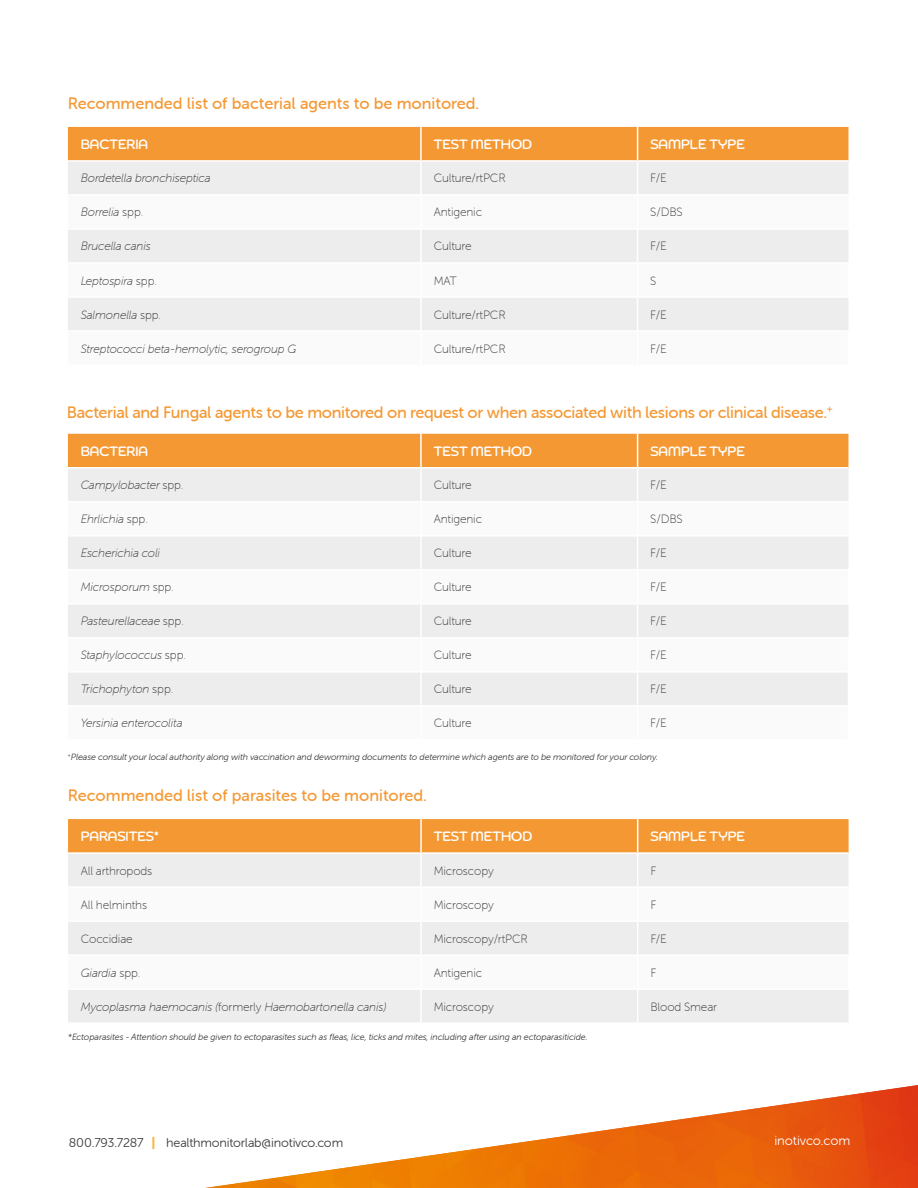
<style>
.page{position:relative;width:918px;height:1188px;background:#fff}
.page>*{position:absolute;margin:0;border:0;box-sizing:border-box;transform-origin:0 0}
.t1{font:16.5px "Museo Sans Rounded 500";letter-spacing:-.02em;color:#f49833}
.t2{font:16.5px "Museo Sans Rounded 500";color:#f49833}
.t3{font:500 13.5px "Chennai";color:#fff}
.t4{font:13.2px "Museo Sans Rounded 300";color:#fff}
.t5{font:12.75px "Museo Sans Rounded 300";letter-spacing:-.015em;color:#3c3c3b}
.t6{font:italic 12px "Museo Sans Rounded 100";letter-spacing:-.01em;color:#3c3c3b}
.t7{font:12px "Museo Sans Rounded 100";letter-spacing:-.01em;color:#3c3c3b}
.t8{font:italic 9px "Museo Sans Rounded 300";letter-spacing:-.01em;color:#3c3c3b}
.s1{font-style:normal}
.s2{font-family:"Museo Sans Rounded 900";color:#fab42f}
</style>
<div class="page">
<img style="left:205px;top:1085px;width:713px;height:103px">
<div style="left:68px;top:127px;width:780px;height:33px;background:#f49833"></div>
<div style="left:68px;top:162px;width:780px;height:32px;background:#eeedee"></div>
<svg style="left:68px;top:230px;width:780px;height:100px;fill:#eeedee"></svg>
<hr style="left:420px;top:162px;width:2px;height:32px;background:#fff">
<hr style="left:420px;top:230px;width:2px;height:32px;background:#fff">
<hr style="left:420px;top:298px;width:2px;height:32px;background:#fff">
<hr style="left:68px;top:262px;width:353px;height:2px;background:#fff">
<hr style="left:421px;top:262px;width:217px;height:2px;background:#fff">
<hr style="left:638px;top:262px;width:211px;height:2px;background:#fff">
<hr style="left:420px;top:264px;width:2px;height:32px;background:#fff">
<hr style="left:68px;top:296px;width:353px;height:2px;background:#fff">
<hr style="left:421px;top:296px;width:217px;height:2px;background:#fff">
<hr style="left:638px;top:296px;width:211px;height:2px;background:#fff">
<hr style="left:420px;top:127px;width:2px;height:33px;background:#fff">
<hr style="left:637px;top:127px;width:1px;height:33px;background:#fff">
<hr style="left:637px;top:162px;width:1px;height:32px;background:#fff">
<hr style="left:637px;top:230px;width:1px;height:32px;background:#fff">
<hr style="left:637px;top:264px;width:1px;height:32px;background:#fff">
<hr style="left:637px;top:298px;width:1px;height:32px;background:#fff">
<div style="left:68px;top:434px;width:780px;height:33px;background:#f49833"></div>
<div style="left:68px;top:469px;width:780px;height:32px;background:#eeedee"></div>
<svg style="left:68px;top:537px;width:780px;height:100px;fill:#eeedee"></svg>
<div style="left:68px;top:673px;width:780px;height:32px;background:#eeedee"></div>
<hr style="left:420px;top:469px;width:2px;height:32px;background:#fff">
<hr style="left:420px;top:537px;width:2px;height:32px;background:#fff">
<hr style="left:420px;top:605px;width:2px;height:32px;background:#fff">
<hr style="left:68px;top:569px;width:353px;height:2px;background:#fff">
<hr style="left:421px;top:569px;width:217px;height:2px;background:#fff">
<hr style="left:638px;top:569px;width:211px;height:2px;background:#fff">
<hr style="left:420px;top:571px;width:2px;height:32px;background:#fff">
<hr style="left:68px;top:603px;width:353px;height:2px;background:#fff">
<hr style="left:421px;top:603px;width:217px;height:2px;background:#fff">
<hr style="left:638px;top:603px;width:211px;height:2px;background:#fff">
<hr style="left:420px;top:434px;width:2px;height:33px;background:#fff">
<hr style="left:637px;top:434px;width:1px;height:33px;background:#fff">
<hr style="left:637px;top:469px;width:1px;height:32px;background:#fff">
<hr style="left:637px;top:537px;width:1px;height:32px;background:#fff">
<hr style="left:637px;top:571px;width:1px;height:32px;background:#fff">
<hr style="left:637px;top:605px;width:1px;height:32px;background:#fff">
<hr style="left:420px;top:673px;width:2px;height:32px;background:#fff">
<hr style="left:637px;top:673px;width:1px;height:32px;background:#fff">
<div style="left:68px;top:819px;width:781px;height:33px;background:#f49833"></div>
<div style="left:68px;top:854px;width:781px;height:168px;background:#eeedee"></div>
<svg style="left:68px;top:888px;width:781px;height:100px"></svg>
<hr style="left:420px;top:854px;width:2px;height:32px;background:#fff">
<hr style="left:68px;top:886px;width:353px;height:2px;background:#fff">
<hr style="left:421px;top:886px;width:217px;height:2px;background:#fff">
<hr style="left:420px;top:888px;width:2px;height:32px;background:#fff">
<hr style="left:638px;top:886px;width:211px;height:2px;background:#fff">
<hr style="left:68px;top:920px;width:353px;height:2px;background:#fff">
<hr style="left:421px;top:920px;width:217px;height:2px;background:#fff">
<hr style="left:420px;top:922px;width:2px;height:32px;background:#fff">
<hr style="left:638px;top:920px;width:211px;height:2px;background:#fff">
<hr style="left:420px;top:990px;width:2px;height:32px;background:#fff">
<hr style="left:68px;top:954px;width:353px;height:2px;background:#fff">
<hr style="left:421px;top:954px;width:217px;height:2px;background:#fff">
<hr style="left:638px;top:954px;width:211px;height:2px;background:#fff">
<hr style="left:420px;top:956px;width:2px;height:32px;background:#fff">
<hr style="left:848px;top:956px;width:1px;height:32px;background:#fff">
<hr style="left:68px;top:988px;width:353px;height:2px;background:#fff">
<hr style="left:421px;top:988px;width:217px;height:2px;background:#fff">
<hr style="left:638px;top:988px;width:211px;height:2px;background:#fff">
<hr style="left:420px;top:819px;width:2px;height:33px;background:#fff">
<hr style="left:637px;top:819px;width:1px;height:33px;background:#fff">
<hr style="left:637px;top:854px;width:1px;height:32px;background:#fff">
<hr style="left:637px;top:888px;width:1px;height:32px;background:#fff">
<hr style="left:637px;top:922px;width:1px;height:32px;background:#fff">
<hr style="left:637px;top:956px;width:1px;height:32px;background:#fff">
<hr style="left:637px;top:990px;width:1px;height:32px;background:#fff">
<h1 class="t2" style="left:68px;top:95px;width:413px">Recommended list of bacterial agents to be monitored.</h1>
<p class="t3" style="left:81px;top:136px;width:69px">BACTERIA</p>
<p class="t3" style="left:434px;top:136px;width:100px">TEST METHOD</p>
<p class="t3" style="left:650px;top:136px;width:96px">SAMPLE TYPE</p>
<p class="t6" style="left:81px;top:172px;width:132px">Bordetella bronchiseptica</p>
<p class="t7" style="left:434px;top:172px;width:73px">Culture/rtPCR</p>
<p class="t7" style="left:650px;top:172px;width:18px">F/E</p>
<p class="t6" style="left:81px;top:206px;width:64px">Borrelia <span class="s1">spp.</span></p>
<p class="t7" style="left:434px;top:206px;width:50px">Antigenic</p>
<p class="t7" style="left:650px;top:206px;width:34px">S/DBS</p>
<p class="t6" style="left:81px;top:240px;width:72px">Brucella canis</p>
<p class="t7" style="left:434px;top:240px;width:40px">Culture</p>
<p class="t7" style="left:650px;top:240px;width:18px">F/E</p>
<p class="t6" style="left:81px;top:274px;width:78px">Leptospira <span class="s1">spp.</span></p>
<p class="t7" style="left:434px;top:274px;width:25px">MAT</p>
<p class="t7" style="left:650px;top:274px;width:8px">S</p>
<p class="t6" style="left:81px;top:308px;width:82px">Salmonella <span class="s1">spp.</span></p>
<p class="t7" style="left:434px;top:308px;width:73px">Culture/rtPCR</p>
<p class="t7" style="left:650px;top:308px;width:18px">F/E</p>
<p class="t6" style="left:81px;top:342px;width:217px">Streptococci beta-hemolytic, serogroup G</p>
<p class="t7" style="left:434px;top:342px;width:73px">Culture/rtPCR</p>
<p class="t7" style="left:650px;top:342px;width:18px">F/E</p>
<h1 class="t1" style="left:67px;top:403px;width:767px">Bacterial and Fungal agents to be monitored on request or when associated with lesions or clinical disease.<sup>+</sup></h1>
<p class="t3" style="left:81px;top:443px;width:69px">BACTERIA</p>
<p class="t3" style="left:434px;top:443px;width:100px">TEST METHOD</p>
<p class="t3" style="left:650px;top:443px;width:96px">SAMPLE TYPE</p>
<p class="t6" style="left:81px;top:479px;width:104px">Campylobacter <span class="s1">spp.</span></p>
<p class="t7" style="left:434px;top:479px;width:40px">Culture</p>
<p class="t7" style="left:650px;top:479px;width:18px">F/E</p>
<p class="t6" style="left:81px;top:513px;width:69px">Ehrlichia <span class="s1">spp.</span></p>
<p class="t7" style="left:434px;top:513px;width:50px">Antigenic</p>
<p class="t7" style="left:650px;top:513px;width:34px">S/DBS</p>
<p class="t6" style="left:81px;top:547px;width:81px">Escherichia coli</p>
<p class="t7" style="left:434px;top:547px;width:40px">Culture</p>
<p class="t7" style="left:650px;top:547px;width:18px">F/E</p>
<p class="t6" style="left:81px;top:581px;width:95px">Microsporum <span class="s1">spp.</span></p>
<p class="t7" style="left:434px;top:581px;width:40px">Culture</p>
<p class="t7" style="left:650px;top:581px;width:18px">F/E</p>
<p class="t6" style="left:81px;top:615px;width:105px">Pasteurellaceae <span class="s1">spp.</span></p>
<p class="t7" style="left:434px;top:615px;width:40px">Culture</p>
<p class="t7" style="left:650px;top:615px;width:18px">F/E</p>
<p class="t6" style="left:81px;top:649px;width:107px">Staphylococcus <span class="s1">spp.</span></p>
<p class="t7" style="left:434px;top:649px;width:40px">Culture</p>
<p class="t7" style="left:650px;top:649px;width:18px">F/E</p>
<p class="t6" style="left:81px;top:683px;width:94px">Trichophyton <span class="s1">spp.</span></p>
<p class="t7" style="left:434px;top:683px;width:40px">Culture</p>
<p class="t7" style="left:650px;top:683px;width:18px">F/E</p>
<p class="t6" style="left:81px;top:717px;width:104px">Yersinia enterocolita</p>
<p class="t7" style="left:434px;top:717px;width:40px">Culture</p>
<p class="t7" style="left:650px;top:717px;width:18px">F/E</p>
<p class="t8" style="left:68px;top:752px;width:592px"><sup>+</sup>Please consult your local authority along with vaccination and deworming documents to determine which agents are to be monitored for your colony.</p>
<h1 class="t2" style="left:68px;top:787px;width:361px">Recommended list of parasites to be monitored.</h1>
<p class="t3" style="left:81px;top:828px;width:80px">PARASITES*</p>
<p class="t3" style="left:434px;top:828px;width:100px">TEST METHOD</p>
<p class="t3" style="left:650px;top:828px;width:96px">SAMPLE TYPE</p>
<p class="t7" style="left:81px;top:864px;width:73px">All arthropods</p>
<p class="t7" style="left:434px;top:864px;width:62px">Microscopy</p>
<p class="t7" style="left:650px;top:864px;width:7px">F</p>
<p class="t7" style="left:81px;top:898px;width:68px">All helminths</p>
<p class="t7" style="left:434px;top:898px;width:62px">Microscopy</p>
<p class="t7" style="left:650px;top:898px;width:7px">F</p>
<p class="t7" style="left:81px;top:932px;width:53px">Coccidiae</p>
<p class="t7" style="left:434px;top:932px;width:95px">Microscopy/rtPCR</p>
<p class="t7" style="left:650px;top:932px;width:18px">F/E</p>
<p class="t6" style="left:81px;top:966px;width:61px">Giardia <span class="s1">spp.</span></p>
<p class="t7" style="left:434px;top:966px;width:50px">Antigenic</p>
<p class="t7" style="left:650px;top:966px;width:7px">F</p>
<p class="t6" style="left:81px;top:1000px;width:307px">Mycoplasma haemocanis (<span class="s1">formerly</span> Haemobartonella canis)</p>
<p class="t7" style="left:434px;top:1000px;width:62px">Microscopy</p>
<p class="t7" style="left:650px;top:1000px;width:68px">Blood Smear</p>
<p class="t8" style="left:68px;top:1032px;width:521px">*Ectoparasites - Attention should be given to ectoparasites such as fleas, lice, ticks and mites, including after using an ectoparasiticide.</p>
<p class="t5" style="left:69px;top:1136px;width:276px">800.793.7287 <span class="s2">|</span> healthmonitorlab@inotivco.com</p>
<p class="t4" style="left:774px;top:1133px;width:78px">inotivco.com</p>
</div>
